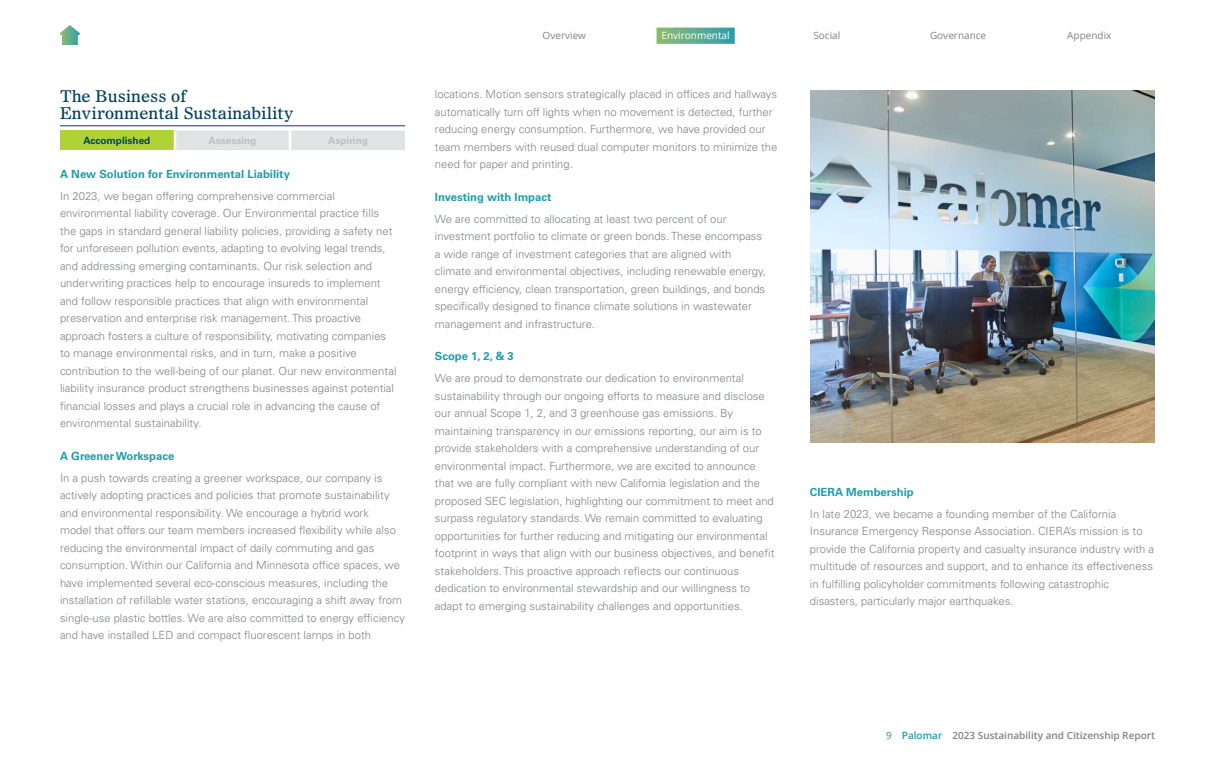
<style>
.page{position:relative;width:1215px;height:765px;background:#fff}
.page>*{position:absolute;margin:0;border:0;box-sizing:border-box;transform-origin:0 0}
.t1{font:16.25px/17.5px "Olympian LT Std";color:#004261}
.t2{font:300 11.25px/17.5px "Univers LT Std";color:#808285}
.t3{font:700 11.25px "Univers LT Std";color:#1e9dac}
.t4{font:600 10px "Open Sans";color:#808285}
.t5{font:10px "Open Sans";color:#808285}
.t6{font:700 10px "Univers LT Std";color:#bcbec0}
.t7{font:10px "Open Sans";color:#fff}
.t8{font:700 10px "Univers LT Std";color:#004261}
.s1{color:#61ac8e}
.s2{color:#1e9dac}
</style>
<div class="page">
<div style="left:657px;top:28px;width:78px;height:16px;background:linear-gradient(to right,#90bb6e,#2f9dab)"></div>
<svg style="left:60px;top:25px;width:20px;height:20px"></svg>
<div style="left:60px;top:130px;width:115px;height:20px;background:#b0d237"></div>
<div style="left:176px;top:130px;width:229px;height:20px;background:#e2e3e4"></div>
<hr style="left:174px;top:130px;width:2px;height:20px;background:#fff">
<hr style="left:289px;top:130px;width:2px;height:20px;background:#fff">
<hr style="left:60px;top:125px;width:345px;height:1px;background:#004261">
<img style="left:810px;top:90px;width:345px;height:352px">
<h1 class="t1" style="left:60px;top:87px;width:235px">The Business of<br>Environmental Sustainability</h1>
<p class="t8" style="left:83px;top:135px;width:69px">Accomplished</p>
<p class="t6" style="left:209px;top:135px;width:49px">Assessing</p>
<p class="t6" style="left:328px;top:135px;width:41px">Aspiring</p>
<p class="t3" style="left:60px;top:167px;width:231px">A New Solution for Environmental Liability</p>
<p class="t2" style="left:60px;top:187px;width:338px">In 2023, we began offering comprehensive commercial environmental liability coverage. Our Environmental practice fills the gaps in standard general liability policies, providing a safety net for unforeseen pollution events, adapting to evolving legal trends, and addressing emerging contaminants. Our risk selection and underwriting practices help to encourage insureds to implement and follow responsible practices that align with environmental preservation and enterprise risk management. This proactive approach fosters a culture of responsibility, motivating companies to manage environmental risks, and in turn, make a positive contribution to the well-being of our planet. Our new environmental liability insurance product strengthens businesses against potential financial losses and plays a crucial role in advancing the cause of environmental sustainability.</p>
<p class="t3" style="left:60px;top:449px;width:116px">A Greener Workspace</p>
<p class="t2" style="left:60px;top:469px;width:346px">In a push towards creating a greener workspace, our company is actively adopting practices and policies that promote sustainability and environmental responsibility. We encourage a hybrid work<br>model that offers our team members increased flexibility while also reducing the environmental impact of daily commuting and gas consumption. Within our California and Minnesota office spaces, we have implemented several eco-conscious measures, including the installation of refillable water stations, encouraging a shift away from single-use plastic bottles. We are also committed to energy efficiency and have installed LED and compact fluorescent lamps in both</p>
<p class="t5" style="left:543px;top:28px;width:45px">Overview</p>
<p class="t7" style="left:662px;top:28px;width:70px">Environmental</p>
<p class="t5" style="left:813px;top:28px;width:28px">Social</p>
<p class="t5" style="left:930px;top:28px;width:58px">Governance</p>
<p class="t5" style="left:1067px;top:28px;width:46px">Appendix</p>
<p class="t2" style="left:435px;top:85px;width:344px">locations. Motion sensors strategically placed in offices and hallways automatically turn off lights when no movement is detected, further reducing energy consumption. Furthermore, we have provided our team members with reused dual computer monitors to minimize the need for paper and printing.</p>
<p class="t3" style="left:435px;top:190px;width:118px">Investing with Impact</p>
<p class="t2" style="left:435px;top:210px;width:333px">We are committed to allocating at least two percent of our investment portfolio to climate or green bonds. These encompass a wide range of investment categories that are aligned with climate and environmental objectives, including renewable energy, energy efficiency, clean transportation, green buildings, and bonds specifically designed to finance climate solutions in wastewater management and infrastructure.</p>
<p class="t3" style="left:435px;top:350px;width:80px">Scope 1, 2, &amp; 3</p>
<p class="t2" style="left:435px;top:369px;width:341px">We are proud to demonstrate our dedication to environmental sustainability through our ongoing efforts to measure and disclose our annual Scope 1, 2, and 3 greenhouse gas emissions. By maintaining transparency in our emissions reporting, our aim is to provide stakeholders with a comprehensive understanding of our environmental impact. Furthermore, we are excited to announce that we are fully compliant with new California legislation and the proposed SEC legislation, highlighting our commitment to meet and surpass regulatory standards. We remain committed to evaluating opportunities for further reducing and mitigating our environmental footprint in ways that align with our business objectives, and benefit stakeholders. This proactive approach reflects our continuous dedication to environmental stewardship and our willingness to adapt to emerging sustainability challenges and opportunities.</p>
<p class="t3" style="left:810px;top:485px;width:105px">CIERA Membership</p>
<p class="t2" style="left:810px;top:505px;width:346px">In late 2023, we became a founding member of the California Insurance Emergency Response Association. CIERA’s mission is to provide the California property and casualty insurance industry with a multitude of resources and support, and to enhance its effectiveness in fulfilling policyholder commitments following catastrophic disasters, particularly major earthquakes.</p>
<p class="t4" style="left:886px;top:728px;width:270px"><span class="s1">9</span> <span class="s2">Palomar</span> 2023 Sustainability and Citizenship Report</p>
</div>
